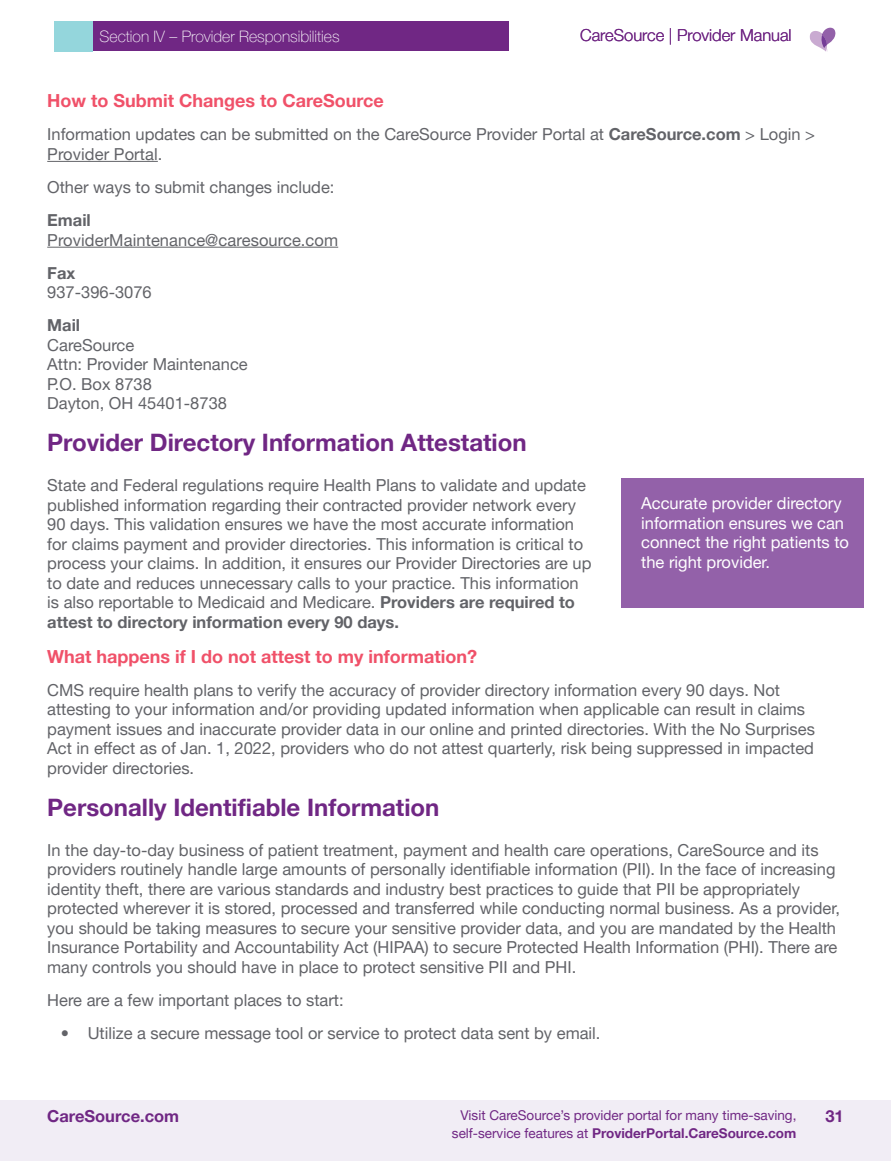
<style>
.page{position:relative;width:891px;height:1161px;background:#fff}
.page>*{position:absolute;margin:0;border:0;box-sizing:border-box;transform-origin:0 0}
.t1{font:700 24px "Helvetica Neue LT Pro";color:#702784}
.t2{font:700 18px "Helvetica Neue LT Pro";color:#f05169}
.t3{font:16.5px/19.5px "Helvetica Neue LT Pro";color:#626368}
.t4{font:16.5px/19.5px "Helvetica Neue LT Pro";color:#fff}
.t5{font:300 16.5px "Helvetica Neue LT Pro";color:#702784}
.t6{font:700 16.5px "Helvetica Neue LT Pro";color:#702784}
.t7{font:700 16.5px "Helvetica Neue LT Pro";color:#626368}
.t8{font:100 15.75px "Helvetica Neue LT Pro";color:#fff}
.t9{font:13.5px/18px "Helvetica Neue LT Pro";color:#702784;text-align:right}
.s1{font-weight:700}
</style>
<div class="page">
<svg style="left:809px;top:27px;width:27px;height:25px"></svg>
<div style="left:0;top:1100px;width:891px;height:61px;background:#f1edf5"></div>
<div style="left:93px;top:21px;width:416px;height:30px;background:#702784"></div>
<div style="left:54px;top:21px;width:39px;height:31px;background:#94d6dc"></div>
<hr style="left:47px;top:161px;width:111px;height:1px;background:#626368">
<hr style="left:47px;top:247px;width:291px;height:1px;background:#626368">
<div style="left:621px;top:478px;width:243px;height:130px;background:#9361a9"></div>
<p class="t8" style="left:100px;top:27px;width:241px">Section IV – Provider Responsibilities</p>
<p class="t5" style="left:580px;top:25px;width:213px">CareSource | Provider Manual</p>
<p class="t2" style="left:47px;top:90px;width:338px">How to Submit Changes to CareSource</p>
<p class="t3" style="left:47px;top:124px;width:769px">Information updates can be submitted on the CareSource Provider Portal at <span class="s1">CareSource.com</span> &gt; Login &gt;<br>Provider Portal.</p>
<p class="t3" style="left:47px;top:177px;width:289px">Other ways to submit changes include:</p>
<p class="t7" style="left:47px;top:210px;width:45px">Email</p>
<p class="t3" style="left:47px;top:230px;width:292px">ProviderMaintenance@caresource.com</p>
<p class="t7" style="left:47px;top:263px;width:30px">Fax</p>
<p class="t3" style="left:47px;top:282px;width:106px">937-396-3076</p>
<p class="t7" style="left:47px;top:315px;width:34px">Mail</p>
<p class="t3" style="left:47px;top:335px;width:202px">CareSource<br>Attn: Provider Maintenance<br>P.O. Box 8738<br>Dayton, OH 45401-8738</p>
<h1 class="t1" style="left:47px;top:428px;width:481px">Provider Directory Information Attestation</h1>
<p class="t3" style="left:47px;top:475px;width:546px">State and Federal regulations require Health Plans to validate and update published information regarding their contracted provider network every 90 days. This validation ensures we have the most accurate information for claims payment and provider directories. This information is critical to process your claims. In addition, it ensures our Provider Directories are up to date and reduces unnecessary calls to your practice. This information is also reportable to Medicaid and Medicare. <span class="s1">Providers are required to attest to directory information every 90 days.</span></p>
<p class="t2" style="left:47px;top:645px;width:431px">What happens if I do not attest to my information?</p>
<p class="t3" style="left:47px;top:680px;width:769px">CMS require health plans to verify the accuracy of provider directory information every 90 days. Not attesting to your information and/or providing updated information when applicable can result in claims payment issues and inaccurate provider data in our online and printed directories. With the No Surprises Act in effect as of Jan. 1, 2022, providers who do not attest quarterly, risk being suppressed in impacted provider directories.</p>
<h1 class="t1" style="left:47px;top:792px;width:394px">Personally Identifiable Information</h1>
<p class="t3" style="left:47px;top:840px;width:794px">In the day-to-day business of patient treatment, payment and health care operations, CareSource and its providers routinely handle large amounts of personally identifiable information (PII). In the face of increasing identity theft, there are various standards and industry best practices to guide that PII be appropriately protected wherever it is stored, processed and transferred while conducting normal business. As a provider, you should be taking measures to secure your sensitive provider data, and you are mandated by the Health Insurance Portability and Accountability Act (HIPAA) to secure Protected Health Information (PHI). There are many controls you should have in place to protect sensitive PII and PHI.</p>
<p class="t3" style="left:47px;top:990px;width:298px">Here are a few important places to start:</p>
<p class="t3" style="left:61px;top:1023px;width:541px">• Utilize a secure message tool or service to protect data sent by email.</p>
<p class="t4" style="left:641px;top:493px;width:209px">Accurate provider directory information ensures we can connect the right patients to the right provider.</p>
<p class="t6" style="left:47px;top:1106px;width:134px">CareSource.com</p>
<p class="t9" style="left:452px;top:1106px;width:346px">Visit CareSource’s provider portal for many time-saving, self-service features at <span class="s1">ProviderPortal.CareSource.com</span></p>
<p class="t6" style="left:825px;top:1106px;width:20px">31</p>
</div>
